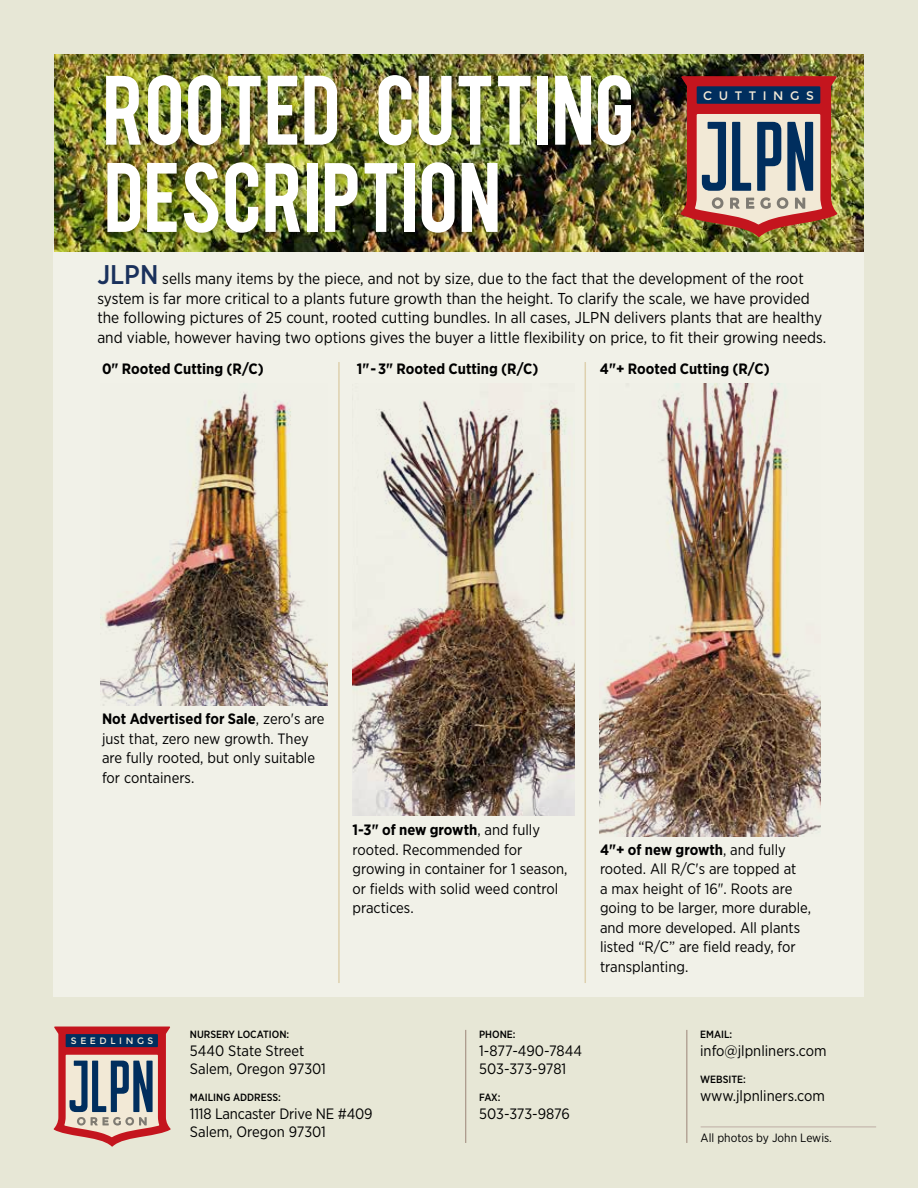
<style>
.page{position:relative;width:918px;height:1188px;background:#e7e7d6}
.page>*{position:absolute;margin:0;border:0;box-sizing:border-box;transform-origin:0 0}
.t1{font:79.5px/87.3px "Wearetrippin Display";color:#fff}
.t2{font:15.75px/19.5px "Gotham Narrow";color:#000}
.t3{font:15px/19.5px "Gotham Narrow";color:#000}
.t4{font:700 15px "Gotham Narrow";color:#000}
.t5{font:12.3px "Montserrat";letter-spacing:.535em;color:#f2e9d6}
.t6{font:12px "Gotham Narrow";color:#000}
.t7{font:500 10.5px "Gotham Narrow";color:#000}
.t8{font:9.3px "Montserrat";letter-spacing:.39em;color:#f2e9d6}
.s1{font-weight:500;font-size:27px;color:#1a315c}
.s2{font-weight:700}
</style>
<div class="page">
<hr style="left:701px;top:1127px;width:175px;height:1px;background:#bdada4">
<svg style="left:54px;top:1027px;width:117px;height:119px"></svg>
<hr style="left:465px;top:1030px;width:1px;height:113px;background:#9c8578">
<hr style="left:687px;top:1030px;width:1px;height:113px;background:#9c8578">
<div style="left:54px;top:244px;width:810px;height:753px;background:#f1f1e8"></div>
<img style="left:54px;top:54px;width:810px;height:198px">
<div style="left:104px;top:74px;width:535px;height:80px;background:#000;opacity:.25"></div>
<div style="left:105px;top:161px;width:400px;height:80px;background:#000;opacity:.25"></div>
<img style="left:681px;top:76px;width:156px;height:161px">
<img style="left:352px;top:400px;width:222px;height:416px">
<img style="left:600px;top:384px;width:220px;height:452px">
<img style="left:100px;top:392px;width:228px;height:313px">
<hr style="left:338px;top:362px;width:2px;height:621px;background:#ded0ae">
<hr style="left:585px;top:362px;width:1px;height:621px;background:#ded0ae">
<h1 class="t1" style="left:103px;top:67px;width:533px">ROOTED CUTTING<br>DESCRIPTION</h1>
<p class="t5" style="left:703px;top:88px;width:112px">CUTTINGS</p>
<p class="t2" style="left:97px;top:268px;width:731px"><span class="s1">JLPN</span> sells many items by the piece, and not by size, due to the fact that the development of the root system is far more critical to a plants future growth than the height. To clarify the scale, we have provided the following pictures of 25 count, rooted cutting bundles. In all cases, JLPN delivers plants that are healthy and viable, however having two options gives the buyer a little flexibility on price, to fit their growing needs.</p>
<p class="t4" style="left:102px;top:359px;width:163px">0" Rooted Cutting (R/C)</p>
<p class="t4" style="left:357px;top:359px;width:183px">1"- 3" Rooted Cutting (R/C)</p>
<p class="t4" style="left:600px;top:359px;width:171px">4"+ Rooted Cutting (R/C)</p>
<p class="t3" style="left:102px;top:709px;width:224px"><span class="s2">Not Advertised for Sale</span>, zero's are just that, zero new growth. They are fully rooted, but only suitable for containers.</p>
<p class="t3" style="left:352px;top:820px;width:217px"><span class="s2">1-3" of new growth</span>, and fully rooted. Recommended for growing in container for 1 season, or fields with solid weed control practices.</p>
<p class="t3" style="left:600px;top:839px;width:213px"><span class="s2">4"+ of new growth</span>, and fully rooted. All R/C's are topped at<br>a max height of 16". Roots are going to be larger, more durable, and more developed. All plants listed “R/C” are field ready, for transplanting.</p>
<p class="t8" style="left:71px;top:1036px;width:84px">SEEDLINGS</p>
<p class="t7" style="left:190px;top:1028px;width:101px">NURSERY LOCATION:</p>
<p class="t3" style="left:190px;top:1042px;width:138px;line-height:18px">5440 State Street<br>Salem, Oregon 97301</p>
<p class="t7" style="left:190px;top:1091px;width:93px">MAILING ADDRESS:</p>
<p class="t3" style="left:190px;top:1105px;width:184px;line-height:18px">1118 Lancaster Drive NE #409<br>Salem, Oregon 97301</p>
<p class="t7" style="left:479px;top:1028px;width:38px">PHONE:</p>
<p class="t3" style="left:479px;top:1042px;width:104px;line-height:18px">1-877-490-7844<br>503-373-9781</p>
<p class="t7" style="left:479px;top:1091px;width:23px">FAX:</p>
<p class="t3" style="left:479px;top:1104px;width:92px">503-373-9876</p>
<p class="t7" style="left:700px;top:1028px;width:34px">EMAIL:</p>
<p class="t3" style="left:700px;top:1041px;width:128px">info@jlpnliners.com</p>
<p class="t7" style="left:700px;top:1073px;width:47px">WEBSITE:</p>
<p class="t3" style="left:700px;top:1086px;width:126px">www.jlpnliners.com</p>
<p class="t6" style="left:701px;top:1130px;width:133px">All photos by John Lewis.</p>
</div>
